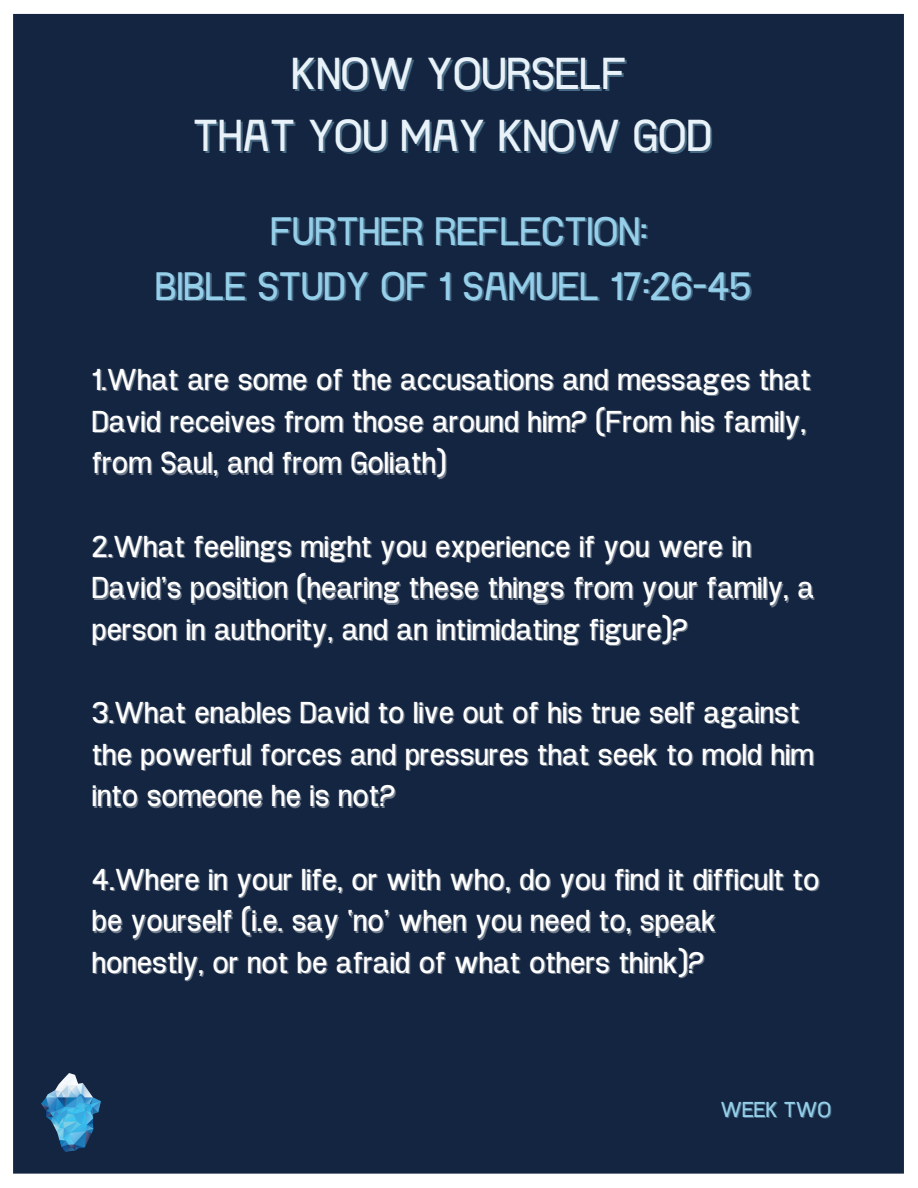
<style>
.page{position:relative;width:918px;height:1188px;background:#fff}
.page>*{position:absolute;margin:0;border:0;box-sizing:border-box;transform-origin:0 0}
.t1{font:44.7px/61.8px "Projekt Blackbird";color:#e8f2f8;text-align:center}
.t2{font:39.6px/55.2px "Projekt Blackbird";color:#95cfe9;text-align:center}
.t3{font:30.15px/41.7px "Projekt Blackbird";color:#fff}
.t4{font:21.6px "Projekt Blackbird";color:#95cfe9}
</style>
<div class="page">
<div style="left:13px;top:13px;width:891px;height:1161px;background:#132540"></div>
<img style="left:41px;top:1073px;width:60px;height:79px">
<h1 class="t1" style="left:193px;top:47px;width:520px">KNOW YOURSELF<br>THAT YOU MAY KNOW GOD</h1>
<h2 class="t2" style="left:155px;top:207px;width:598px">FURTHER REFLECTION:<br>BIBLE STUDY OF 1 SAMUEL 17:26-45</h2>
<p class="t3" style="left:92px;top:362px;width:721px">1.What are some of the accusations and messages that<br>David receives from those around him? (From his family, from Saul, and from Goliath)</p>
<p class="t3" style="left:92px;top:528px;width:724px">2.What feelings might you experience if you were in<br>David’s position (hearing these things from your family, a person in authority, and an intimidating figure)?</p>
<p class="t3" style="left:92px;top:695px;width:724px">3.What enables David to live out of his true self against the powerful forces and pressures that seek to mold him into someone he is not?</p>
<p class="t3" style="left:92px;top:861px;width:729px">4.Where in your life, or with who, do you find it difficult to be yourself (i.e. say ‘no’ when you need to, speak honestly, or not be afraid of what others think)?</p>
<p class="t4" style="left:721px;top:1101px;width:112px">WEEK TWO</p>
</div>
